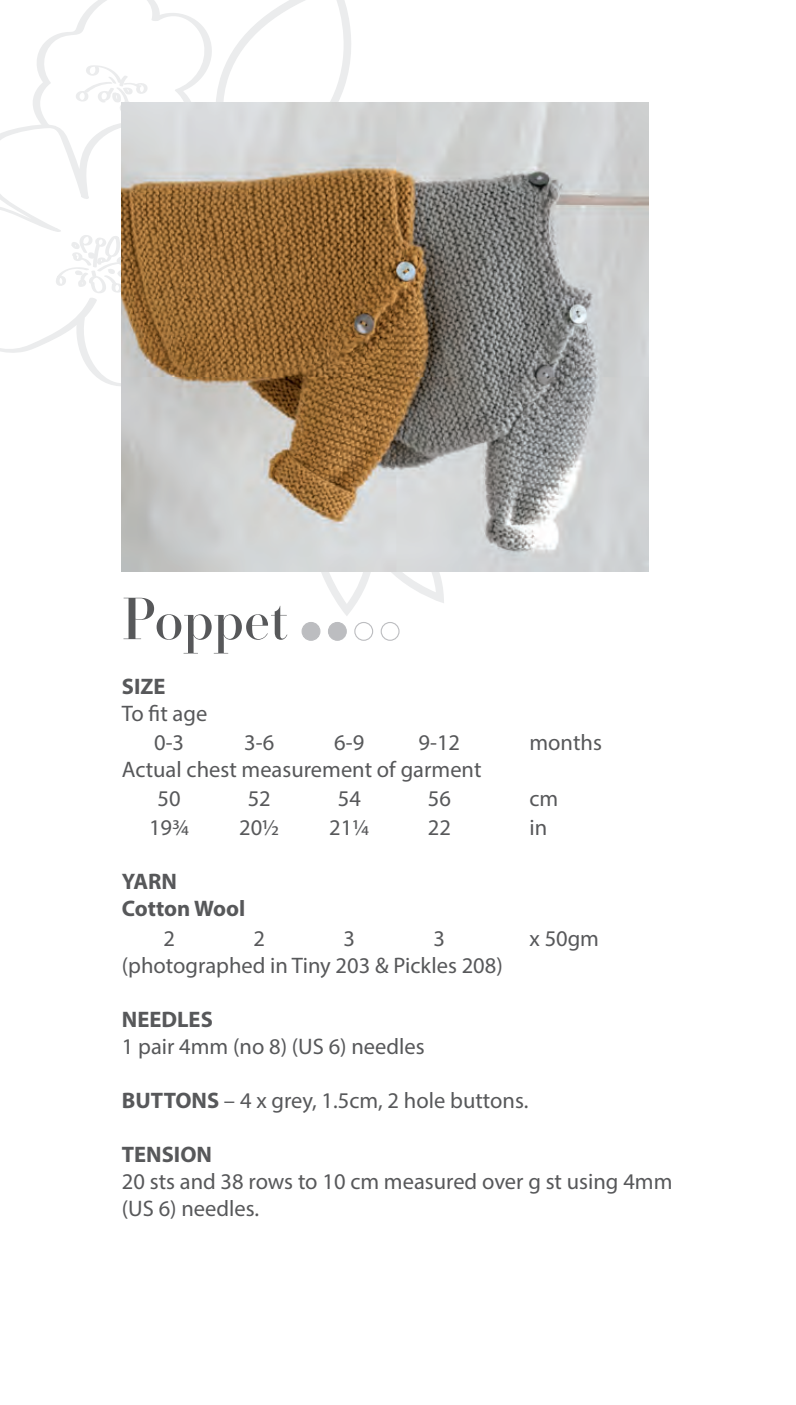
<style>
.page{position:relative;width:796px;height:1405px;background:#fff}
.page>*{position:absolute;margin:0;border:0;box-sizing:border-box;transform-origin:0 0}
.t1{font:56.25px "Essonnes Headline";color:#57585a}
.t2{font:22.5px/29.2px "Myriad Pro";color:#57585a}
.t3{font:700 22.5px/27px "Myriad Pro";color:#57585a}
.s1{font-weight:700}
</style>
<div class="page">
<img style="left:444px;top:103px;width:204px;height:469px">
<div style="left:302px;top:622px;width:18px;height:18px;background:#bcbdc0;border-radius:50%"></div>
<div style="left:301px;top:622px;width:19px;height:19px;border:1px solid #bcbdc0;border-radius:50%"></div>
<div style="left:328px;top:622px;width:18px;height:18px;background:#bcbdc0;border-radius:50%"></div>
<div style="left:328px;top:622px;width:19px;height:19px;border:1px solid #bcbdc0;border-radius:50%"></div>
<div style="left:354px;top:622px;width:19px;height:19px;border:1px solid #bcbdc0;border-radius:50%"></div>
<div style="left:380px;top:622px;width:19px;height:19px;border:1px solid #bcbdc0;border-radius:50%"></div>
<svg style="left:0;top:0;width:444px;height:616px"></svg>
<h1 class="t1" style="left:122px;top:580px;width:168px">Poppet</h1>
<p class="t3" style="left:122px;top:671px;width:45px">SIZE</p>
<p class="t2" style="left:122px;top:698px;width:87px;text-align:center">To fit age<br>0-3</p>
<p class="t2" style="left:244px;top:727px;width:31px">3-6</p>
<p class="t2" style="left:334px;top:727px;width:31px">6-9</p>
<p class="t2" style="left:418px;top:727px;width:43px">9-12</p>
<p class="t2" style="left:529px;top:727px;width:74px">months</p>
<p class="t2" style="left:157px;top:754px;width:325px;text-indent:-36px">Actual chest measurement of garment<br>50</p>
<p class="t2" style="left:247px;top:783px;width:25px">52</p>
<p class="t2" style="left:337px;top:783px;width:25px">54</p>
<p class="t2" style="left:427px;top:783px;width:25px">56</p>
<p class="t2" style="left:529px;top:783px;width:30px">cm</p>
<p class="t2" style="left:149px;top:812px;width:42px">19¾</p>
<p class="t2" style="left:239px;top:812px;width:42px">20½</p>
<p class="t2" style="left:329px;top:812px;width:42px">21¼</p>
<p class="t2" style="left:427px;top:812px;width:25px">22</p>
<p class="t2" style="left:529px;top:812px;width:19px">in</p>
<p class="t3" style="left:122px;top:867px;width:125px">YARN<br>Cotton Wool</p>
<p class="t2" style="left:163px;top:923px;width:13px">2</p>
<p class="t2" style="left:253px;top:923px;width:13px">2</p>
<p class="t2" style="left:343px;top:923px;width:13px">3</p>
<p class="t2" style="left:433px;top:923px;width:13px">3</p>
<p class="t2" style="left:529px;top:923px;width:71px">x 50gm</p>
<p class="t2" style="left:122px;top:950px;width:382px">(photographed in Tiny 203 &amp; Pickles 208)</p>
<p class="t3" style="left:122px;top:1004px;width:92px">NEEDLES</p>
<p class="t2" style="left:122px;top:1031px;width:304px">1 pair 4mm (no 8) (US 6) needles</p>
<p class="t2" style="left:122px;top:1085px;width:408px"><span class="s1">BUTTONS</span> – 4 x grey, 1.5cm, 2 hole buttons.</p>
<p class="t3" style="left:122px;top:1139px;width:92px">TENSION</p>
<p class="t2" style="left:122px;top:1167px;width:552px;line-height:27px">20 sts and 38 rows to 10 cm measured over g st using 4mm (US 6) needles.</p>
</div>
